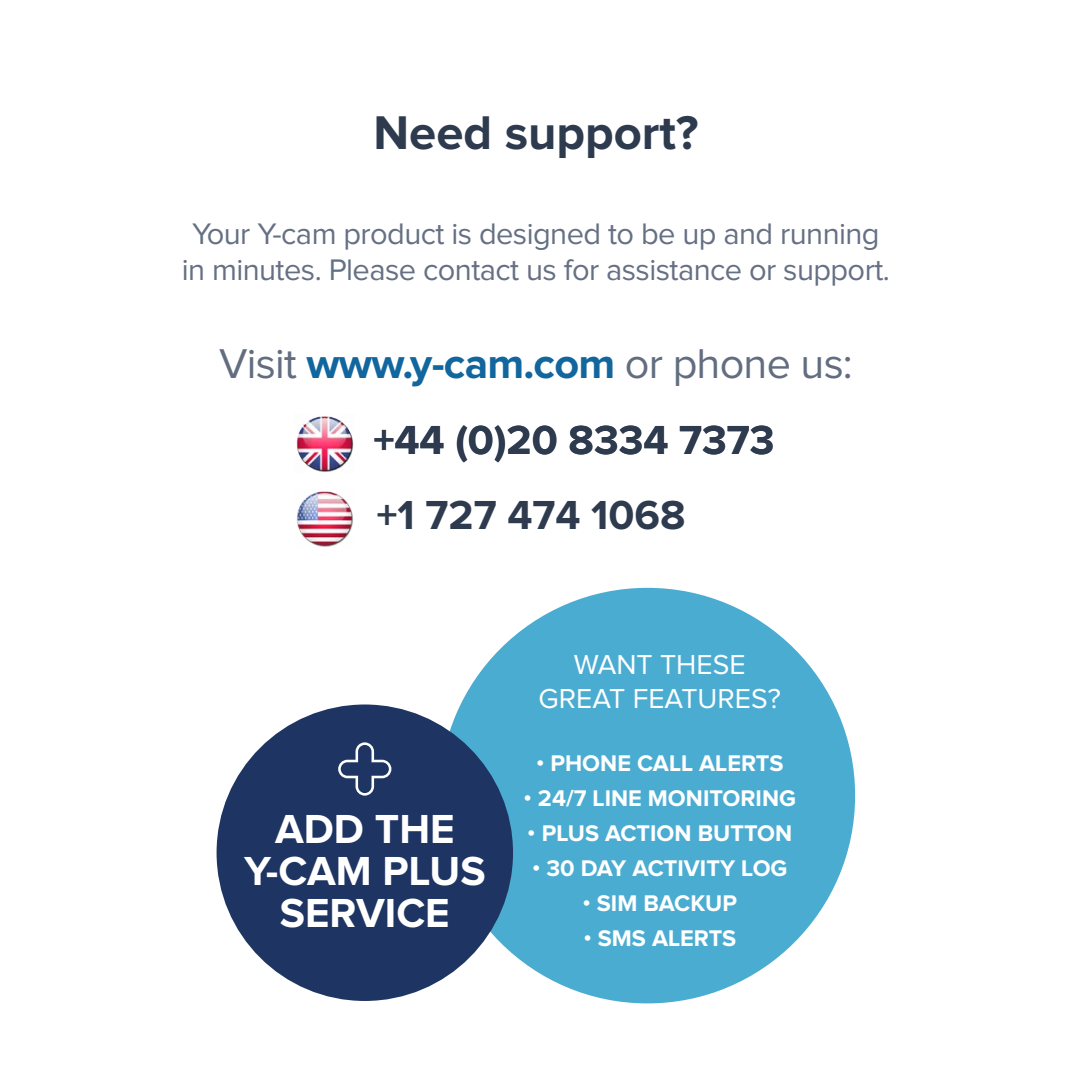
<style>
.page{position:relative;width:1072px;height:1072px;background:#fff}
.page>*{position:absolute;margin:0;border:0;box-sizing:border-box;transform-origin:0 0}
.t1{font:700 49px "Proxima Nova";color:#2e3b4f}
.t2{font:43.05px "Proxima Nova";letter-spacing:-.02em;color:#626d80}
.t3{font:700 42px/75.2px "Proxima Nova";color:#2e3b4f}
.t4{font:700 42px/42px "Proxima Nova";color:#fff;text-align:center}
.t5{font:30.8px/36.1px "Proxima Nova";letter-spacing:-.02em;color:#667084;text-align:center}
.t6{font:28.35px/33.9px "Proxima Nova";color:#fff;text-align:center}
.t7{font:700 23.45px "Proxima Nova";color:#fff}
.s1{font-weight:700;color:#12669e}
</style>
<div class="page">
<img style="left:296px;top:416px;width:58px;height:56px">
<div style="left:439px;top:588px;width:416px;height:415px;background:#4bacd2;border-radius:50%"></div>
<div style="left:216px;top:704px;width:297px;height:297px;background:#1e3563;border-radius:50%"></div>
<svg style="left:338px;top:742px;width:53px;height:53px"></svg>
<img style="left:297px;top:491px;width:56px;height:56px">
<h1 class="t1" style="left:373px;top:110px;width:326px">Need support?</h1>
<p class="t5" style="left:182px;top:217px;width:709px">Your Y-cam product is designed to be up and running in minutes. Please contact us for assistance or support.</p>
<h2 class="t2" style="left:219px;top:343px;width:635px">Visit <span class="s1">www.y-cam.com</span> or phone us:</h2>
<h3 class="t3" style="left:373px;top:404px;width:402px">+44 (0)20 8334 7373 +1 727 474 1068</h3>
<h3 class="t4" style="left:244px;top:809px;width:243px">ADD THE<br>Y-CAM PLUS<br>SERVICE</h3>
<p class="t6" style="left:538px;top:648px;width:244px">WANT THESE<br>GREAT FEATURES?</p>
<p class="t7" style="left:536px;top:752px;width:249px">• PHONE CALL ALERTS</p>
<p class="t7" style="left:523px;top:787px;width:274px">• 24/7 LINE MONITORING</p>
<p class="t7" style="left:527px;top:822px;width:266px">• PLUS ACTION BUTTON</p>
<p class="t7" style="left:532px;top:857px;width:257px">• 30 DAY ACTIVITY LOG</p>
<p class="t7" style="left:582px;top:892px;width:156px">• SIM BACKUP</p>
<p class="t7" style="left:583px;top:927px;width:154px">• SMS ALERTS</p>
</div>
